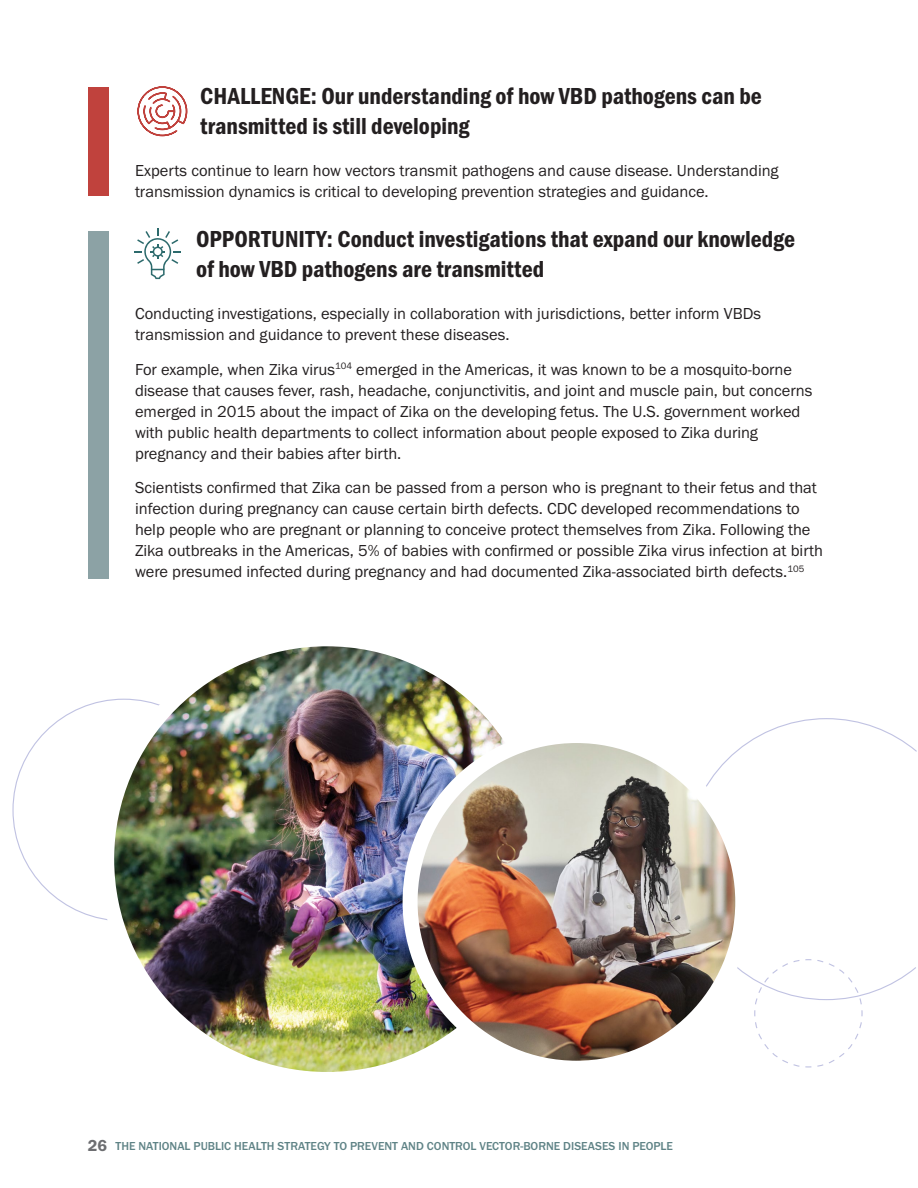
<style>
.page{position:relative;width:918px;height:1188px;background:#fff}
.page>*{position:absolute;margin:0;border:0;box-sizing:border-box;transform-origin:0 0}
.H3_challenge_opp{font:24px/30px "Franklin Gothic URW Con Dem";color:#231f20}
.body_challenge_opp{font:16.5px/21px "Franklin Gothic URW Boo";color:#231f20}
.t1{font:500 12px "Franklin Gothic URW";color:#5f8386}
.s1{font-family:"Franklin Gothic URW Dem";font-weight:400;font-size:16.5px;color:#6d6e71}
</style>
<div class="page">
<svg style="left:706px;top:718px;width:211px;height:278px"></svg>
<div style="left:88px;top:88px;width:20px;height:108px;background:#c0423d"></div>
<div style="left:88px;top:231px;width:20px;height:348px;background:#8ca2a5"></div>
<svg style="left:134px;top:228px;width:47px;height:51px"></svg>
<svg style="left:137px;top:86px;width:51px;height:51px"></svg>
<img style="left:107px;top:647px;width:397px;height:424px">
<div style="left:99px;top:631px;width:456px;height:456px;border:15px solid #fff;border-radius:50%"></div>
<svg style="left:754px;top:959px;width:109px;height:109px"></svg>
<img style="left:410px;top:736px;width:333px;height:332px;border-radius:166px">
<div style="left:403px;top:728px;width:347px;height:348px;border:15px solid #fff;border-radius:50%"></div>
<h3 class="H3_challenge_opp" style="left:200px;top:80px;width:563px">CHALLENGE: Our understanding of how VBD pathogens can be transmitted is still developing</h3>
<p class="body_challenge_opp" style="left:135px;top:159px;width:645px">Experts continue to learn how vectors transmit pathogens and cause disease. Understanding transmission dynamics is critical to developing prevention strategies and guidance.</p>
<h3 class="H3_challenge_opp" style="left:196px;top:223px;width:601px">OPPORTUNITY: Conduct investigations that expand our knowledge of how VBD pathogens are transmitted</h3>
<p class="body_challenge_opp" style="left:135px;top:303px;width:628px">Conducting investigations, especially in collaboration with jurisdictions, better inform VBDs transmission and guidance to prevent these diseases.</p>
<p class="body_challenge_opp" style="left:135px;top:358px;width:679px">For example, when Zika virus<sup>104</sup> emerged in the Americas, it was known to be a mosquito-borne disease that causes fever, rash, headache, conjunctivitis, and joint and muscle pain, but concerns emerged in 2015 about the impact of Zika on the developing fetus. The U.S. government worked with public health departments to collect information about people exposed to Zika during pregnancy and their babies after birth.</p>
<p class="body_challenge_opp" style="left:135px;top:477px;width:690px">Scientists confirmed that Zika can be passed from a person who is pregnant to their fetus and that infection during pregnancy can cause certain birth defects. CDC developed recommendations to help people who are pregnant or planning to conceive protect themselves from Zika. Following the Zika outbreaks in the Americas, 5% of babies with confirmed or possible Zika virus infection at birth were presumed infected during pregnancy and had documented Zika-associated birth defects.<sup>105</sup></p>
<p class="t1" style="left:88px;top:1138px;width:587px"><span class="s1">26</span> THE NATIONAL PUBLIC HEALTH STRATEGY TO PREVENT AND CONTROL VECTOR-BORNE DISEASES IN PEOPLE</p>
</div>
